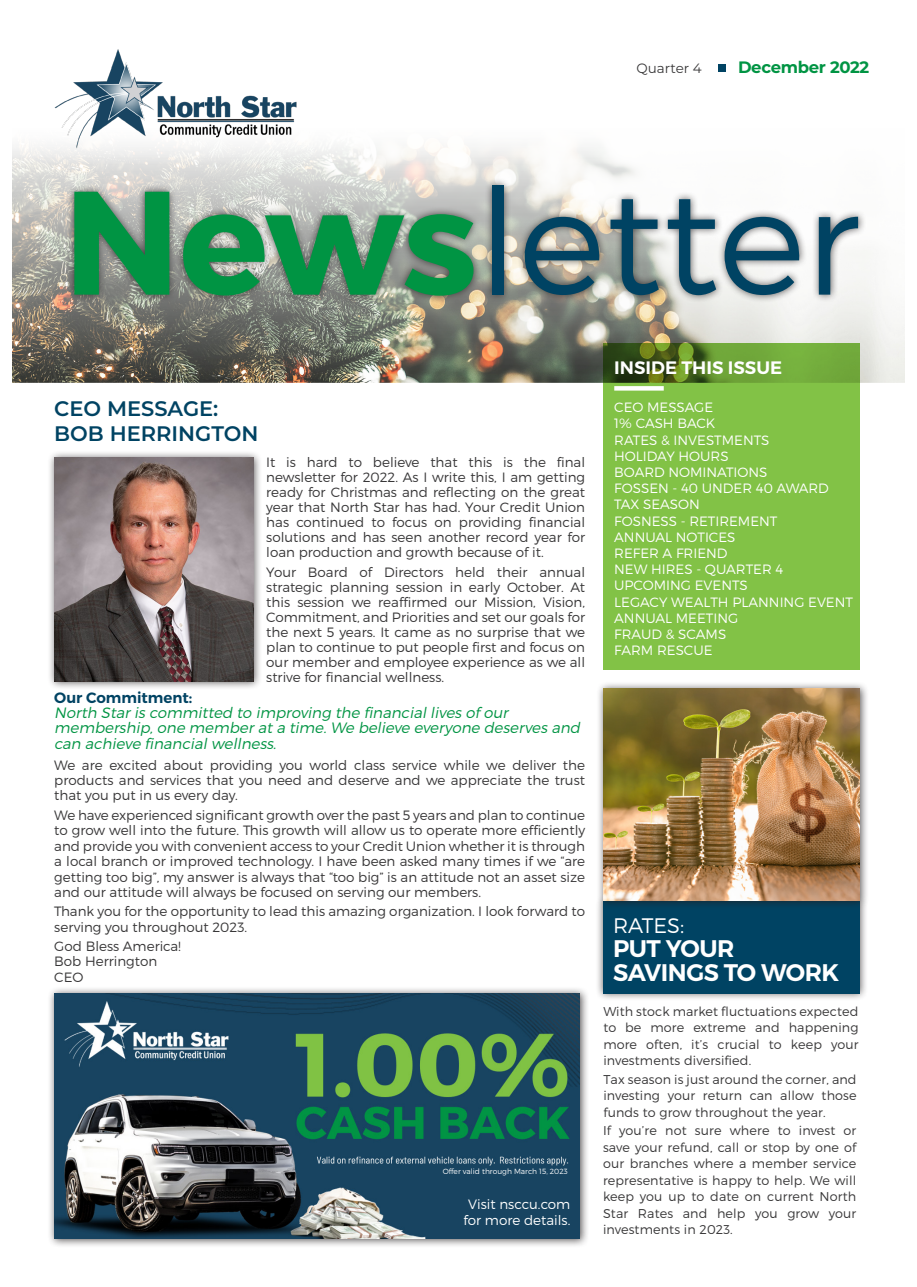
<style>
.page{position:relative;width:917px;height:1287px;background:#fff}
.page>*{position:absolute;margin:0;border:0;box-sizing:border-box;transform-origin:0 0}
.Center{font:147px "Trueno Lt";color:#004363}
.Center-2{font:24px/24px "Trueno S Bd";letter-spacing:-.02em;color:#fff}
.Left_Justify{font:600 21px/25.2px "Montserrat";color:#004363}
.Center-3{font:21px "Trueno Lt";color:#fff}
.Left_Justify-2{font:18px "Trueno S Bd";color:#fff}
.Right_Justify{font:700 16.5px "Montserrat";letter-spacing:-.02em;color:#009443}
.Left_Justify-3{font:italic 15px/15.3px "Trueno Lt";color:#009443}
.Left_Justify_Drop_Ca{font:13.5px/15px "Trueno Lt";color:#383738;text-align:justify}
.Left_Justify-4{font:13.5px/16.2px "Trueno Lt";color:#fff}
.Left_Justify-5{font:13.5px/15.3px "Trueno Lt";color:#383738}
.t1{font:13.5px "Montserrat";color:#383738}
.Left_Justify-6{font:12.75px/16.5px "Trueno Lt";letter-spacing:.01em;color:#383738;text-align:justify}
.Left_Justify-7{font:7.5px "Trueno Lt";color:#fff}
.s1{font-family:"Trueno Bd";color:#009443}
.s2{font-family:"Trueno S Bd";font-style:normal;color:#004363}
</style>
<div class="page">
<div style="left:47px;top:450px;width:216px;height:240px;background:#231f20;opacity:.75"></div>
<img style="left:54px;top:457px;width:199px;height:224px">
<div style="left:47px;top:986px;width:542px;height:262px;background:#231f20;opacity:.75"></div>
<img style="left:54px;top:993px;width:526px;height:245px">
<img style="left:12px;top:147px;width:893px;height:235px">
<div style="left:603px;top:343px;width:257px;height:326px;background:#82c246"></div>
<div style="left:595px;top:893px;width:273px;height:108px;background:#231f20;opacity:.75"></div>
<div style="left:603px;top:901px;width:257px;height:92px;background:#004363"></div>
<div style="left:614px;top:386px;width:50px;height:5px;background:#fff"></div>
<div style="left:718px;top:64px;width:8px;height:8px;background:#004363"></div>
<div style="left:596px;top:681px;width:273px;height:229px;background:#231f20;opacity:.75"></div>
<img style="left:603px;top:688px;width:257px;height:213px">
<div style="left:66px;top:178px;width:800px;height:126px;background:#231f20;opacity:.75"></div>
<img style="left:45px;top:49px;width:260px;height:109px">
<p class="t1" style="left:636px;top:59px;width:67px">Quarter 4</p>
<p class="Right_Justify" style="left:738px;top:55px;width:133px">December 2022</p>
<p class="Center" style="left:64px;top:153px;width:797px"><span class="s1">News</span>letter</p>
<p class="Left_Justify" style="left:54px;top:395px;width:206px">CEO MESSAGE:<br>BOB HERRINGTON</p>
<p class="Left_Justify_Drop_Ca" style="left:266px;top:454px;width:320px">It is hard to believe that this is the final newsletter for 2022. As I write this, I am getting ready for Christmas and reflecting on the great year that North Star has had. Your Credit Union has continued to focus on providing financial solutions and has seen another record year for loan production and growth because of it.</p>
<p class="Left_Justify_Drop_Ca" style="left:266px;top:565px;width:320px">Your Board of Directors held their annual strategic planning session in early October. At this session we reaffirmed our Mission, Vision, Commitment, and Priorities and set our goals for the next 5 years. It came as no surprise that we plan to continue to put people first and focus on our member and employee experience as we all strive for financial wellness.</p>
<p class="Left_Justify-3" style="left:54px;top:689px;width:530px"><span class="s2">Our Commitment:<br></span>North Star is committed to improving the financial lives of our membership, one member at a time. We believe everyone deserves and can achieve financial wellness.</p>
<p class="Left_Justify_Drop_Ca" style="left:54px;top:757px;width:532px">We are excited about providing you world class service while we deliver the products and services that you need and deserve and we appreciate the trust that you put in us every day.</p>
<p class="Left_Justify_Drop_Ca" style="left:54px;top:807px;width:532px">We have experienced significant growth over the past 5 years and plan to continue to grow well into the future. This growth will allow us to operate more efficiently and provide you with convenient access to your Credit Union whether it is through a local branch or improved technology. I have been asked many times if we “are getting too big”, my answer is always that “too big” is an attitude not an asset size and our attitude will always be focused on serving our members.</p>
<p class="Left_Justify_Drop_Ca" style="left:54px;top:904px;width:532px">Thank you for the opportunity to lead this amazing organization. I look forward to serving you throughout 2023.</p>
<p class="Left_Justify-5" style="left:54px;top:938px;width:128px">God Bless America!<br>Bob Herrington<br>CEO</p>
<p class="Left_Justify-7" style="left:443px;top:1166px;width:126px">Offer valid through March 15, 2023</p>
<p class="Left_Justify-4" style="left:464px;top:1195px;width:108px;text-align:center">Visit nsccu.com for more details.</p>
<p class="Left_Justify-2" style="left:614px;top:356px;width:169px">INSIDE THIS ISSUE</p>
<p class="Left_Justify-4" style="left:614px;top:399px;width:240px">CEO MESSAGE<br>1% CASH BACK<br>RATES &amp; INVESTMENTS<br>HOLIDAY HOURS<br>BOARD NOMINATIONS<br>FOSSEN - 40 UNDER 40 AWARD<br>TAX SEASON<br>FOSNESS - RETIREMENT<br>ANNUAL NOTICES<br>REFER A FRIEND<br>NEW HIRES - QUARTER 4<br>UPCOMING EVENTS<br>LEGACY WEALTH PLANNING EVENT<br>ANNUAL MEETING<br>FRAUD &amp; SCAMS<br>FARM RESCUE</p>
<p class="Center-3" style="left:613px;top:912px;width:73px">RATES:</p>
<p class="Center-2" style="left:613px;top:936px;width:228px">PUT YOUR<br>SAVINGS TO WORK</p>
<p class="Left_Justify-6" style="left:603px;top:1003px;width:257px">With stock market fluctuations expected to be more extreme and happening more often, it’s crucial to keep your investments diversified.</p>
<p class="Left_Justify-6" style="left:603px;top:1070px;width:255px">Tax season is just around the corner, and investing your return can allow those funds to grow throughout the year.</p>
<p class="Left_Justify-6" style="left:603px;top:1122px;width:255px">If you’re not sure where to invest or save your refund, call or stop by one of our branches where a member service representative is happy to help. We will keep you up to date on current North Star Rates and help you grow your investments in 2023.</p>
</div>
